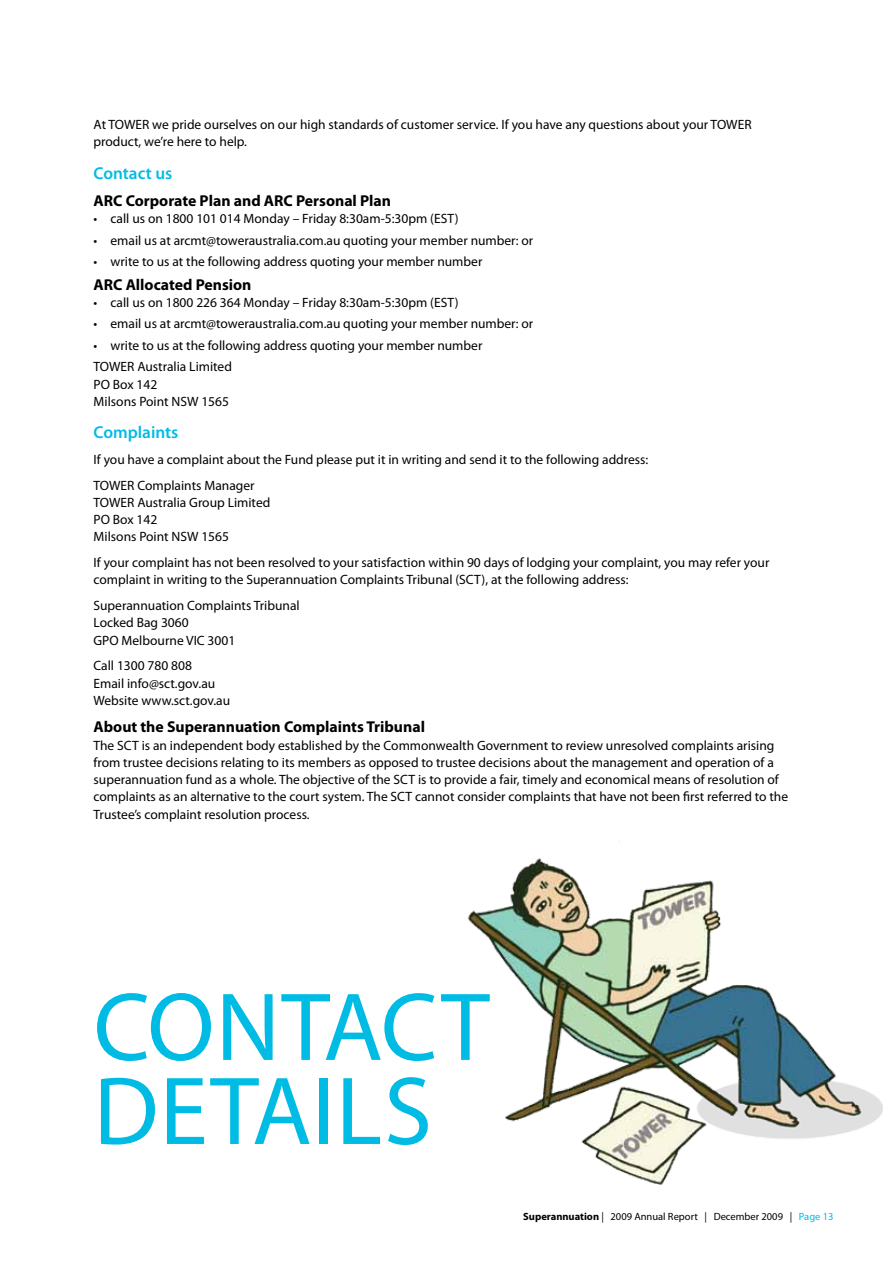
<style>
.page{position:relative;width:893px;height:1263px;background:#fff}
.page>*{position:absolute;margin:0;border:0;box-sizing:border-box;transform-origin:0 0}
.t1{font:97.5px/84px "Myriad Pro";letter-spacing:.015em;color:#00bce4}
.t2{font:600 17.25px "Myriad Pro";color:#00bce4}
.t3{font:700 15.75px "Myriad Pro";color:#000}
.t4{font:13.5px/17.2px "Myriad Pro";color:#000}
.t5{font:10.5px "Myriad Pro";color:#000}
.s1{font-weight:700}
.s2{color:#00bce4}
</style>
<div class="page">
<img style="left:468px;top:858px;width:415px;height:327px">
<p class="t4" style="left:94px;top:116px;width:652px">At TOWER we pride ourselves on our high standards of customer service. If you have any questions about your TOWER product, we’re here to help.</p>
<p class="t2" style="left:94px;top:162px;width:80px">Contact us</p>
<p class="t3" style="left:94px;top:191px;width:299px">ARC Corporate Plan and ARC Personal Plan</p>
<p class="t4" style="left:94px;top:210px;width:367px">• call us on 1800 101 014 Monday – Friday 8:30am-5:30pm (EST)</p>
<p class="t4" style="left:94px;top:231px;width:441px">• email us at arcmt@toweraustralia.com.au quoting your member number: or</p>
<p class="t4" style="left:94px;top:253px;width:390px">• write to us at the following address quoting your member number</p>
<p class="t3" style="left:94px;top:274px;width:159px">ARC Allocated Pension</p>
<p class="t4" style="left:94px;top:293px;width:367px">• call us on 1800 226 364 Monday – Friday 8:30am-5:30pm (EST)</p>
<p class="t4" style="left:94px;top:315px;width:441px">• email us at arcmt@toweraustralia.com.au quoting your member number: or</p>
<p class="t4" style="left:94px;top:334px;width:390px;line-height:21.5px">• write to us at the following address quoting your member number<br>TOWER Australia Limited</p>
<p class="t4" style="left:94px;top:375px;width:137px">PO Box 142<br>Milsons Point NSW 1565</p>
<p class="t2" style="left:94px;top:421px;width:86px">Complaints</p>
<p class="t4" style="left:94px;top:446px;width:556px;line-height:25.8px">If you have a complaint about the Fund please put it in writing and send it to the following address:<br>TOWER Complaints Manager</p>
<p class="t4" style="left:94px;top:493px;width:178px">TOWER Australia Group Limited<br>PO Box 142<br>Milsons Point NSW 1565</p>
<p class="t4" style="left:94px;top:554px;width:677px">If your complaint has not been resolved to your satisfaction within 90 days of lodging your complaint, you may refer your complaint in writing to the Superannuation Complaints Tribunal (SCT), at the following address:</p>
<p class="t4" style="left:94px;top:597px;width:208px">Superannuation Complaints Tribunal<br>Locked Bag 3060<br>GPO Melbourne VIC 3001</p>
<p class="t4" style="left:94px;top:657px;width:138px">Call 1300 780 808<br>Email info@sct.gov.au<br>Website www.sct.gov.au</p>
<p class="t3" style="left:94px;top:717px;width:333px">About the Superannuation Complaints Tribunal</p>
<p class="t4" style="left:94px;top:736px;width:696px">The SCT is an independent body established by the Commonwealth Government to review unresolved complaints arising from trustee decisions relating to its members as opposed to trustee decisions about the management and operation of a superannuation fund as a whole. The objective of the SCT is to provide a fair, timely and economical means of resolution of complaints as an alternative to the court system. The SCT cannot consider complaints that have not been first referred to the Trustee’s complaint resolution process.</p>
<h1 class="t1" style="left:94px;top:984px;width:341px">Contact details</h1>
<p class="t5" style="left:523px;top:1210px;width:312px"><span class="s1">Superannuation</span> | 2009 Annual Report | December 2009 | <span class="s2">Page 13</span></p>
</div>
